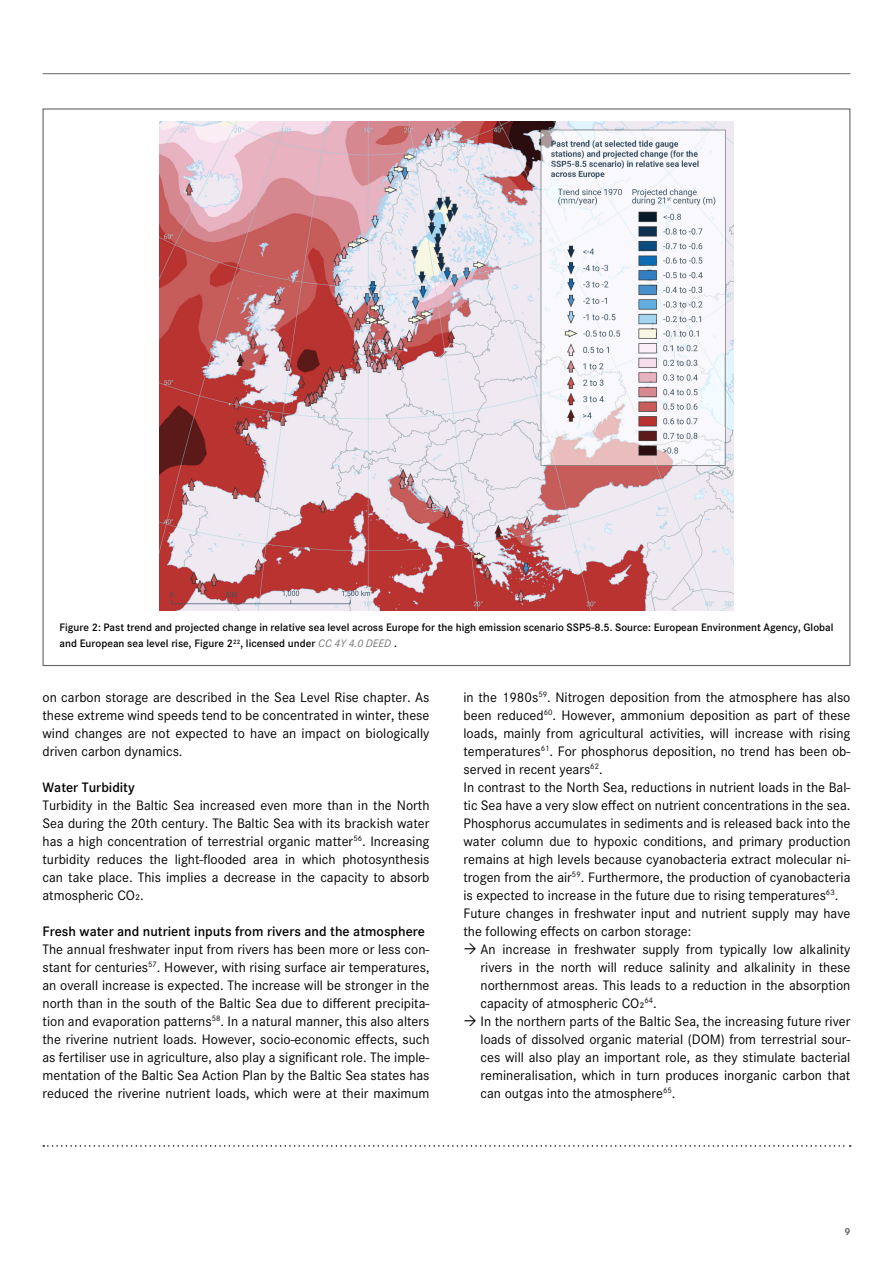
<style>
.page{position:relative;width:893px;height:1263px;background:#fff}
.page>*{position:absolute;margin:0;border:0;box-sizing:border-box;transform-origin:0 0}
.t1{font:14.25px/18px "Corporate S Pro";color:#000;text-align:justify}
.t2{font:600 14.25px "Corporate S Pro";color:#000}
.t3{font:600 11.25px/16.5px "Corporate S Pro";color:#000}
.t4{font:700 10.5px "Corporate S Pro";color:#646567}
.s1{font-weight:400;font-style:italic;color:#707172}
</style>
<div class="page">
<hr style="left:43px;top:73px;width:807px;height:1px;background:#646567">
<svg style="left:43px;top:1145px;width:808px;height:2px"></svg>
<img style="left:159px;top:121px;width:575px;height:489px">
<p class="t3" style="left:60px;top:618px;width:775px">Figure 2: Past trend and projected change in relative sea level across Europe for the high emission scenario SSP5-8.5. Source: European Environment Agency, Global and European sea level rise, Figure 2<sup>22</sup>, licensed under <span class="s1">CC 4Y 4.0 DEED</span> .</p>
<p class="t1" style="left:43px;top:687px;width:388px">on carbon storage are described in the Sea Level Rise chapter. As these extreme wind speeds tend to be concentrated in winter, these wind changes are not expected to have an impact on biologically driven carbon dynamics.</p>
<p class="t2" style="left:43px;top:777px;width:94px">Water Turbidity</p>
<p class="t1" style="left:43px;top:795px;width:388px">Turbidity in the Baltic Sea increased even more than in the North Sea during the 20th century. The Baltic Sea with its brackish water has a high concentration of terrestrial organic matter<sup>56</sup>. Increasing turbidity reduces the light-flooded area in which photosynthesis can take place. This implies a decrease in the capacity to absorb atmospheric CO2.</p>
<p class="t2" style="left:43px;top:921px;width:384px">Fresh water and nutrient inputs from rivers and the atmosphere</p>
<p class="t1" style="left:43px;top:939px;width:388px">The annual freshwater input from rivers has been more or less con&shy;stant for centuries<sup>57</sup>. However, with rising surface air temperatures, an overall increase is expected. The increase will be stronger in the north than in the south of the Baltic Sea due to different precipita&shy;tion and evaporation patterns<sup>58</sup>. In a natural manner, this also alters the riverine nutrient loads. However, socio-economic effects, such as fertiliser use in agriculture, also play a significant role. The imple&shy;mentation of the Baltic Sea Action Plan by the Baltic Sea states has reduced the riverine nutrient loads, which were at their maximum</p>
<p class="t1" style="left:463px;top:687px;width:388px;text-align:left">in the 1980s<sup>59</sup>. Nitrogen deposition from the atmosphere has also been reduced<sup>60</sup>. However, ammonium deposition as part of these loads, mainly from agricultural activities, will increase with rising temperatures<sup>61</sup>. For phosphorus deposition, no trend has been ob&shy;served in recent years<sup>62</sup>.<br>In contrast to the North Sea, reductions in nutrient loads in the Bal&shy;tic Sea have a very slow effect on nutrient concentrations in the sea.<br>Phosphorus accumulates in sediments and is released back into the water column due to hypoxic conditions, and primary production remains at high levels because cyanobacteria extract molecular ni&shy;trogen from the air<sup>59</sup>. Furthermore, the production of cyanobacteria is expected to increase in the future due to rising temperatures<sup>63</sup>.<br>Future changes in freshwater input and nutrient supply may have the following effects on carbon storage:</p>
<p class="t1" style="left:480px;top:939px;width:371px;text-align:left">An increase in freshwater supply from typically low alkalinity rivers in the north will reduce salinity and alkalinity in these northernmost areas. This leads to a reduction in the absorption capacity of atmospheric CO2<sup>64</sup>.<br>In the northern parts of the Baltic Sea, the increasing future river loads of dissolved organic material (DOM) from terrestrial sour&shy;ces will also play an important role, as they stimulate bacterial remineralisation, which in turn produces inorganic carbon that can outgas into the atmosphere<sup>65</sup>.</p>
<p class="t4" style="left:844px;top:1223px;width:7px">9</p>
</div>
